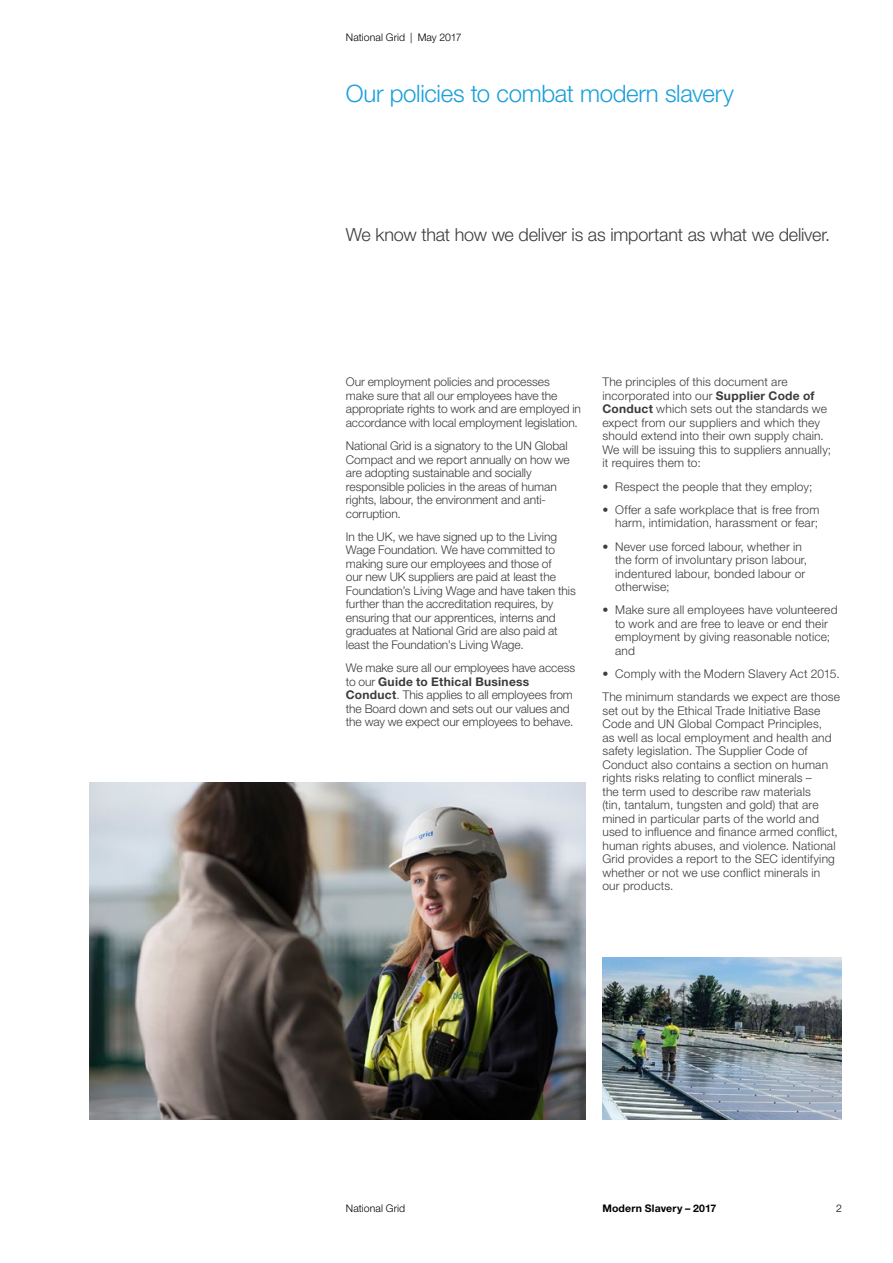
<style>
.page{position:relative;width:893px;height:1263px;background:#fff}
.page>*{position:absolute;margin:0;border:0;box-sizing:border-box;transform-origin:0 0}
._02_Page_Heading_Lev{font:300 24px "Helvetica Neue LT Std";letter-spacing:-.015em;color:#1a9fdb}
._04_Body_Copy__12_13{font:300 18px "Helvetica Neue LT Std";letter-spacing:-.01em;color:#3c3c3b}
._04_Body_Copy__8_9{font:300 12px/13.5px "Helvetica Neue LT Std";letter-spacing:.005em;color:#3c3c3b}
._00_Folio_right{font:300 10.5px "Helvetica Neue LT Std";letter-spacing:.01em;color:#000}
.t1{font:700 10.5px "Helvetica Neue LT Std";letter-spacing:.015em;color:#000}
.s1{font-weight:700}
</style>
<div class="page">
<img style="left:602px;top:958px;width:240px;height:162px">
<img style="left:89px;top:782px;width:496px;height:338px">
<p class="_00_Folio_right" style="left:346px;top:31px;width:117px">National Grid | May 2017</p>
<p class="_02_Page_Heading_Lev" style="left:346px;top:79px;width:390px">Our policies to combat modern slavery</p>
<p class="_04_Body_Copy__12_13" style="left:346px;top:224px;width:486px">We know that how we deliver is as important as what we deliver.</p>
<p class="_04_Body_Copy__8_9" style="left:346px;top:375px;width:237px">Our employment policies and processes<br>make sure that all our employees have the appropriate rights to work and are employed in accordance with local employment legislation.</p>
<p class="_04_Body_Copy__8_9" style="left:346px;top:439px;width:225px">National Grid is a signatory to the UN Global Compact and we report annually on how we are adopting sustainable and socially responsible policies in the areas of human rights, labour, the environment and anti&shy;corruption.</p>
<p class="_04_Body_Copy__8_9" style="left:346px;top:529px;width:231px">In the UK, we have signed up to the Living Wage Foundation. We have committed to making sure our employees and those of<br>our new UK suppliers are paid at least the Foundation’s Living Wage and have taken this further than the accreditation requires, by ensuring that our apprentices, interns and graduates at National Grid are also paid at least the Foundation’s Living Wage.</p>
<p class="_04_Body_Copy__8_9" style="left:346px;top:661px;width:231px">We make sure all our employees have access to our <span class="s1">Guide to Ethical Business Conduct</span>. This applies to all employees from the Board down and sets out our values and the way we expect our employees to behave.</p>
<p class="_04_Body_Copy__8_9" style="left:602px;top:375px;width:230px">The principles of this document are incorporated into our <span class="s1">Supplier Code of Conduct</span> which sets out the standards we expect from our suppliers and which they should extend into their own supply chain.<br>We will be issuing this to suppliers annually; it requires them to:</p>
<p class="_04_Body_Copy__8_9" style="left:602px;top:479px;width:211px">• Respect the people that they employ;</p>
<p class="_04_Body_Copy__8_9" style="left:602px;top:502px;width:218px;text-align:right">• Offer a safe workplace that is free from harm, intimidation, harassment or fear;</p>
<p class="_04_Body_Copy__8_9" style="left:615px;top:539px;width:194px;text-indent:-13px">• Never use forced labour, whether in the form of involuntary prison labour, indentured labour, bonded labour or otherwise;</p>
<p class="_04_Body_Copy__8_9" style="left:615px;top:603px;width:224px;text-indent:-13px">• Make sure all employees have volunteered to work and are free to leave or end their employment by giving reasonable notice; and</p>
<p class="_04_Body_Copy__8_9" style="left:602px;top:667px;width:239px">• Comply with the Modern Slavery Act 2015.</p>
<p class="_04_Body_Copy__8_9" style="left:602px;top:690px;width:239px">The minimum standards we expect are those set out by the Ethical Trade Initiative Base Code and UN Global Compact Principles,<br>as well as local employment and health and safety legislation. The Supplier Code of Conduct also contains a section on human rights risks relating to conflict minerals –<br>the term used to describe raw materials<br>(tin, tantalum, tungsten and gold) that are mined in particular parts of the world and used to influence and finance armed conflict, human rights abuses, and violence. National Grid provides a report to the SEC identifying whether or not we use conflict minerals in our products.</p>
<p class="_00_Folio_right" style="left:346px;top:1202px;width:61px">National Grid</p>
<p class="t1" style="left:602px;top:1202px;width:115px">Modern Slavery – 2017</p>
<p class="_00_Folio_right" style="left:836px;top:1202px;width:7px">2</p>
</div>
